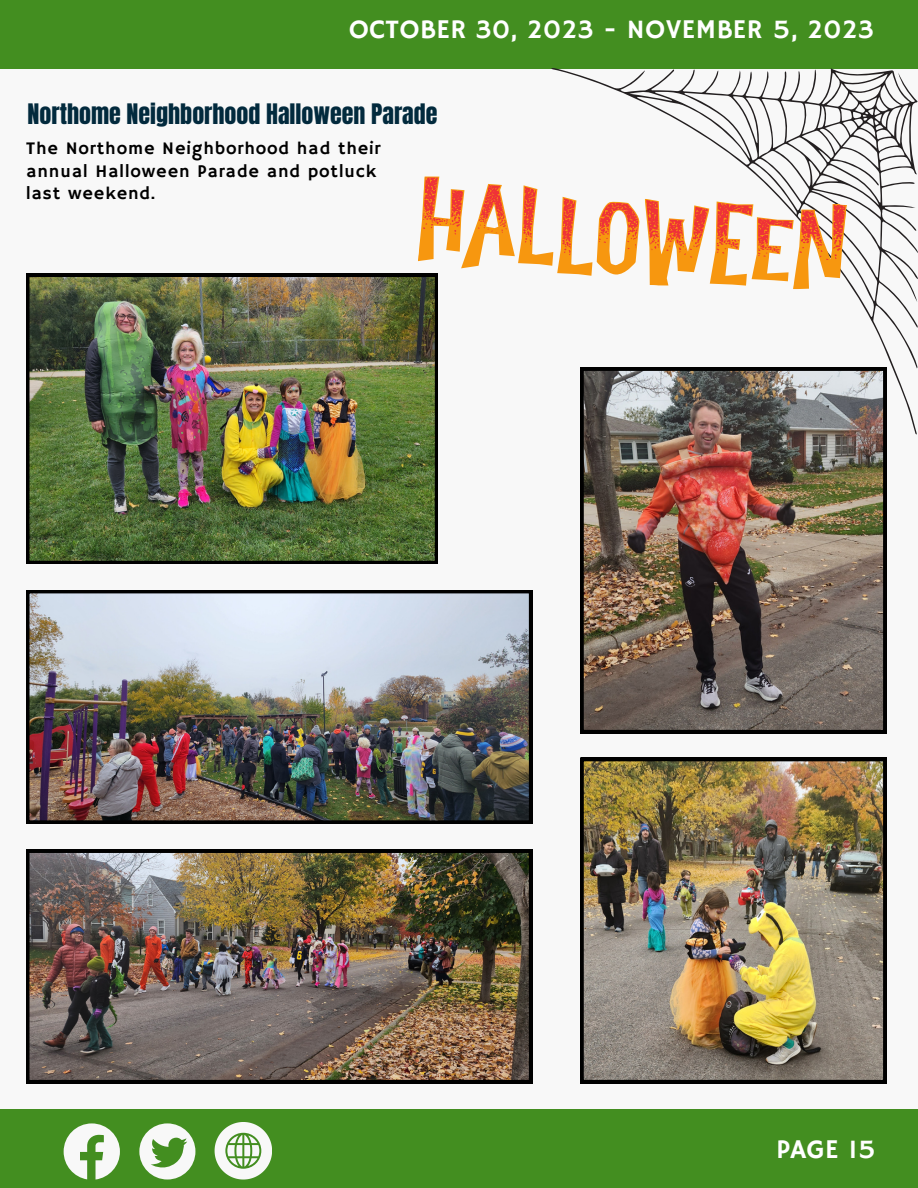
<style>
.page{position:relative;width:918px;height:1188px;background:#f8f8f8}
.page>*{position:absolute;margin:0;border:0;box-sizing:border-box;transform-origin:0 0}
.t1{font:27px "Hammersmith One";letter-spacing:.015em;color:#fff}
.t2{font:24px "Anton";color:#022a3d}
.t3{font:18px/22.5px "Hammersmith One";letter-spacing:.05em;color:#000}
</style>
<div class="page">
<div style="left:0;top:1109px;width:918px;height:79px;background:#438e20"></div>
<svg style="left:64px;top:1123px;width:56px;height:57px"></svg>
<svg style="left:139px;top:1123px;width:56px;height:57px"></svg>
<svg style="left:215px;top:1122px;width:57px;height:57px"></svg>
<div style="left:0;top:0;width:918px;height:68px;background:#438e20"></div>
<img style="left:26px;top:850px;width:506px;height:233px">
<img style="left:26px;top:274px;width:412px;height:290px">
<img style="left:580px;top:758px;width:306px;height:325px">
<img style="left:580px;top:434px;width:306px;height:299px">
<img style="left:26px;top:590px;width:506px;height:234px">
<svg style="left:551px;top:68px;width:367px;height:366px"></svg>
<svg style="left:418px;top:175px;width:429px;height:118px"></svg>
<p class="t1" style="left:349px;top:14px;width:527px">OCTOBER 30, 2023 - NOVEMBER 5, 2023</p>
<p class="t2" style="left:28px;top:97px;width:411px">Northome Neighborhood Halloween Parade</p>
<p class="t3" style="left:26px;top:138px;width:356px">The Northome Neighborhood had their annual Halloween Parade and potluck last weekend.</p>
<p class="t1" style="left:776px;top:1133px;width:101px">PAGE 15</p>
</div>
